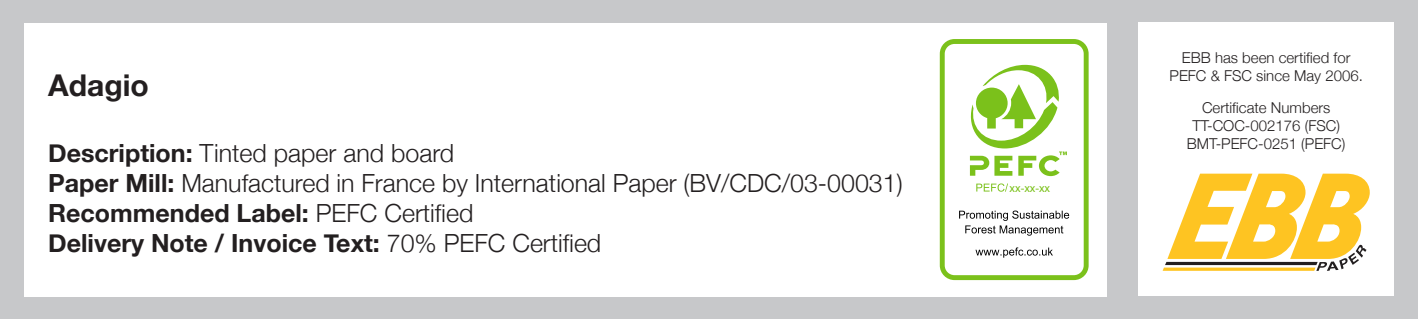
<style>
.page{position:relative;width:1418px;height:319px;background:#fff}
.page>*{position:absolute;margin:0;border:0;box-sizing:border-box;transform-origin:0 0}
.t1{font:700 30px "Helvetica Neue";color:#231f20}
.t2{font:300 25px "Helvetica Neue";color:#231f20}
.t3{font:700 25px "Helvetica Neue";color:#231f20}
.t4{font:300 15px "Helvetica Neue";color:#231f20}
.t5{font:11px "Arial";color:#7bc11b}
.s1{font-weight:700}
.s2{font-weight:300}
</style>
<div class="page">
<div style="left:0;top:0;width:1417px;height:319px;background:#c7c8ca"></div>
<div style="left:25px;top:23px;width:1082px;height:273px;background:#fff"></div>
<div style="left:1138px;top:23px;width:255px;height:273px;background:#fff"></div>
<svg style="left:1162px;top:174px;width:207px;height:97px"></svg>
<div style="left:939px;top:39px;width:149px;height:241px;border:5px solid #7bc11b;border-radius:12px"></div>
<svg style="left:976px;top:183px;width:32px;height:9px"></svg>
<svg style="left:959px;top:210px;width:110px;height:26px"></svg>
<svg style="left:975px;top:247px;width:77px;height:11px"></svg>
<svg style="left:969px;top:65px;width:97px;height:111px"></svg>
<p class="t1" style="left:48px;top:62px;width:102px">Adagio</p>
<p class="t2" style="left:48px;top:133px;width:407px"><span class="s1">Description:</span> Tinted paper and board</p>
<p class="t2" style="left:48px;top:163px;width:856px"><span class="s1">Paper Mill:</span> Manufactured in France by International Paper (BV/CDC/03-00031)</p>
<p class="t3" style="left:48px;top:194px;width:426px">Recommended Label: <span class="s2">PEFC Certified</span></p>
<p class="t3" style="left:48px;top:224px;width:554px">Delivery Note / Invoice Text: <span class="s2">70% PEFC Certified</span></p>
<p class="t5" style="left:1009px;top:180px;width:42px">xx-xx-xx</p>
<p class="t4" style="left:1181px;top:45px;width:170px">EBB has been certified for</p>
<p class="t4" style="left:1169px;top:63px;width:195px">PEFC &amp; FSC since May 2006.</p>
<p class="t4" style="left:1201px;top:96px;width:130px">Certificate Numbers</p>
<p class="t4" style="left:1192px;top:114px;width:149px">TT-COC-002176 (FSC)</p>
<p class="t4" style="left:1186px;top:132px;width:160px">BMT-PEFC-0251 (PEFC)</p>
</div>
